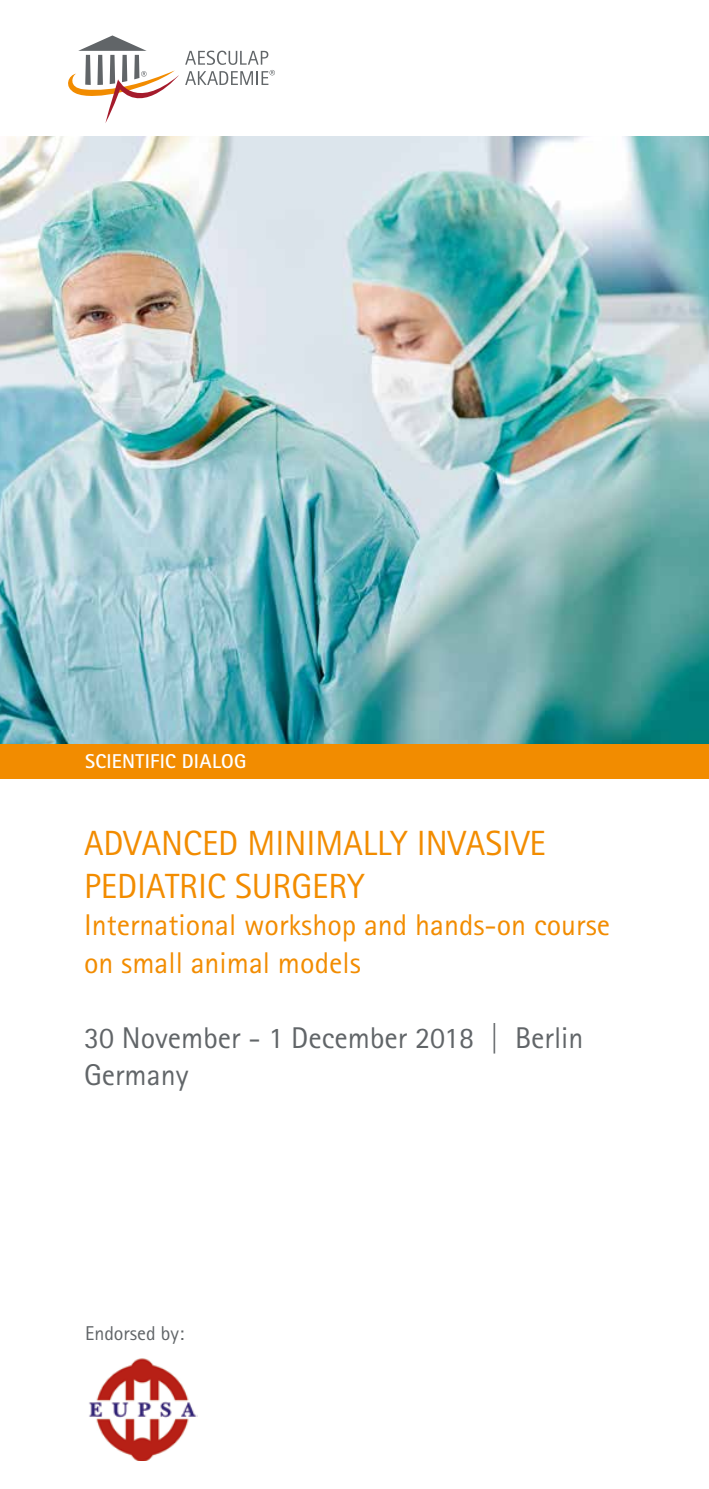
<style>
.page{position:relative;width:709px;height:1489px;background:#fff}
.page>*{position:absolute;margin:0;border:0;box-sizing:border-box;transform-origin:0 0}
.t1{font:35px/42.5px "Rotis Sans Serif Pro";color:#f28c00}
.t2{font:30px/37.5px "Rotis Sans Serif Pro";color:#f28c00}
.t3{font:30px/37.5px "Rotis Sans Serif Pro";color:#616568}
.t4{font:700 20px "Rotis Sans Serif Pro";letter-spacing:.015em;color:#fff}
.t5{font:20px "Rotis Sans Serif Pro";color:#616568}
</style>
<div class="page">
<img style="left:0;top:136px;width:709px;height:608px">
<svg style="left:185px;top:51px;width:90px;height:34px"></svg>
<svg style="left:68px;top:35px;width:111px;height:88px"></svg>
<div style="left:0;top:744px;width:709px;height:34px;background:#f28c00"></div>
<img style="left:89px;top:1358px;width:108px;height:102px">
<p class="t4" style="left:85px;top:749px;width:163px">SCIENTIFIC DIALOG</p>
<p class="t1" style="left:84px;top:822px;width:463px">ADVANCED MINIMALLY INVASIVE<br>PEDIATRIC SURGERY</p>
<p class="t2" style="left:84px;top:906px;width:527px">International workshop and hands-on course on small animal models</p>
<p class="t3" style="left:84px;top:1019px;width:501px">30 November - 1 December 2018 | Berlin<br>Germany</p>
<p class="t5" style="left:85px;top:1320px;width:101px">Endorsed by:</p>
</div>
